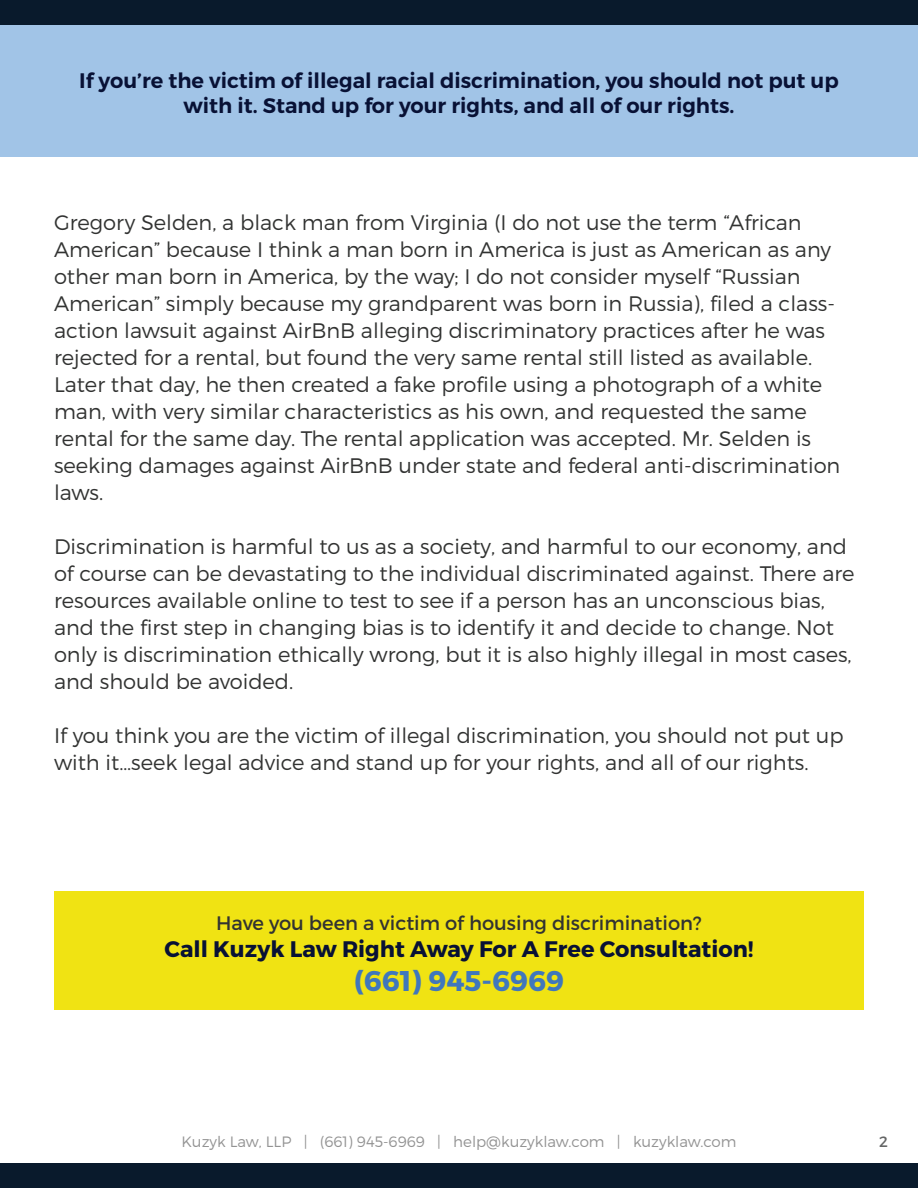
<style>
.page{position:relative;width:918px;height:1188px;background:#fff}
.page>*{position:absolute;margin:0;border:0;box-sizing:border-box;transform-origin:0 0}
.t1{font:700 28.5px "Montserrat";color:#4077bc}
.t2{font:700 22.5px "Montserrat";color:#081135}
.t3{font:300 21px/27px "Montserrat";color:#323332}
.t4{font:600 21px/25.2px "Montserrat";color:#081135;text-align:center}
.t5{font:19.5px "Montserrat";color:#323332}
.t6{font:300 15px "Montserrat";color:#939393}
.t7{font:15px "Montserrat";color:#656666}
</style>
<div class="page">
<div style="left:0;top:0;width:918px;height:25px;background:#091a2c"></div>
<div style="left:0;top:1163px;width:918px;height:25px;background:#091a2c"></div>
<div style="left:0;top:25px;width:918px;height:132px;background:#a1c4e7"></div>
<div style="left:54px;top:892px;width:810px;height:118px;background:#f0e313"></div>
<p class="t4" style="left:79px;top:68px;width:761px">If you’re the victim of illegal racial discrimination, you should not put up with it. Stand up for your rights, and all of our rights.</p>
<p class="t3" style="left:54px;top:208px;width:788px">Gregory Selden, a black man from Virginia (I do not use the term “African American” because I think a man born in America is just as American as any other man born in America, by the way; I do not consider myself “Russian American” simply because my grandparent was born in Russia), filed a class&shy;action lawsuit against AirBnB alleging discriminatory practices after he was rejected for a rental, but found the very same rental still listed as available.<br>Later that day, he then created a fake profile using a photograph of a white man, with very similar characteristics as his own, and requested the same rental for the same day. The rental application was accepted. Mr. Selden is seeking damages against AirBnB under state and federal anti-discrimination laws.</p>
<p class="t3" style="left:54px;top:532px;width:802px">Discrimination is harmful to us as a society, and harmful to our economy, and of course can be devastating to the individual discriminated against. There are resources available online to test to see if a person has an unconscious bias, and the first step in changing bias is to identify it and decide to change. Not only is discrimination ethically wrong, but it is also highly illegal in most cases, and should be avoided.</p>
<p class="t3" style="left:54px;top:721px;width:791px">If you think you are the victim of illegal discrimination, you should not put up with it…seek legal advice and stand up for your rights, and all of our rights.</p>
<p class="t5" style="left:216px;top:911px;width:487px">Have you been a victim of housing discrimination?</p>
<p class="t2" style="left:164px;top:935px;width:591px">Call Kuzyk Law Right Away For A Free Consultation!</p>
<h1 class="t1" style="left:354px;top:963px;width:212px">(661) 945-6969</h1>
<p class="t6" style="left:181px;top:1132px;width:557px">Kuzyk Law, LLP | (661) 945-6969 | help@kuzyklaw.com | kuzyklaw.com</p>
<p class="t7" style="left:879px;top:1132px;width:10px">2</p>
</div>
